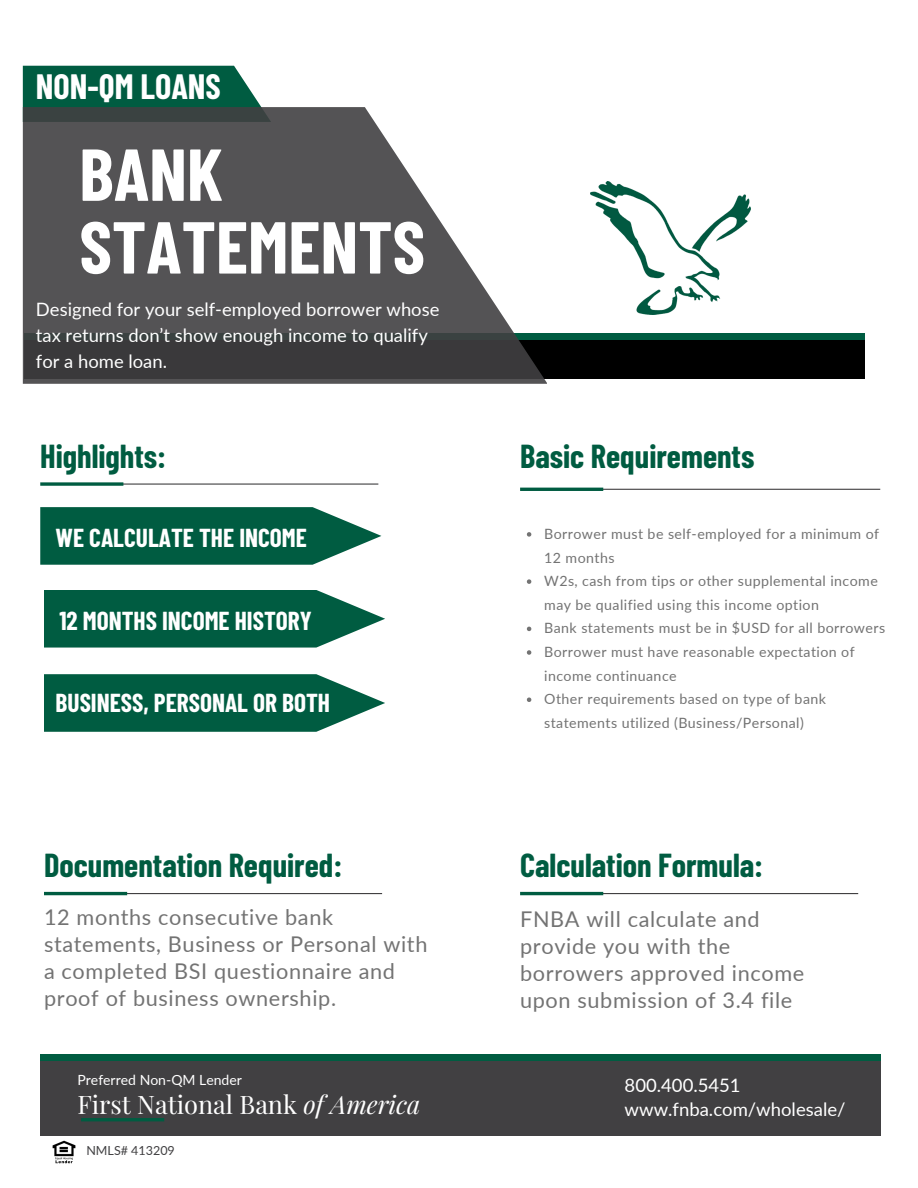
<style>
.page{position:relative;width:918px;height:1188px;background:#fff}
.page>*{position:absolute;margin:0;border:0;box-sizing:border-box;transform-origin:0 0}
.t1{font:700 73.35px "Barlow Condensed";color:#fff}
.t2{font:700 34.35px "Barlow Condensed";color:#fff}
.t3{font:700 32.4px "Barlow Condensed";color:#005c41}
.t4{font:700 25.35px "Barlow Condensed";color:#fff}
.t5{font:25.35px "Playfair Display";color:#fff}
.t6{font:21.75px/27px "Lato";letter-spacing:.03em;color:#737373}
.t7{font:18.45px/25.8px "Lato";color:#fff}
.t8{font:14.25px/23.7px "Lato";letter-spacing:.03em;color:#737373}
.t9{font:13.95px "Lato";color:#fff}
.t10{font:12.45px "Lato";color:#414042}
.s1{font-style:italic}
</style>
<div class="page">
<div style="left:24px;top:336px;width:840px;height:43px;background:#000"></div>
<div style="left:24px;top:333px;width:840px;height:6px;background:#005c41"></div>
<hr style="left:42px;top:484px;width:336px;height:1px;background:#414042">
<svg style="left:40px;top:482px;width:83px;height:4px"></svg>
<div style="left:23px;top:66px;width:239px;height:41px;background:#005c41"></div>
<svg style="left:23px;top:107px;width:524px;height:277px;fill:#545355"></svg>
<img style="left:591px;top:181px;width:159px;height:133px">
<svg style="left:40px;top:507px;width:341px;height:58px;background:#1b6d55"></svg>
<hr style="left:544px;top:489px;width:336px;height:1px;background:#414042">
<hr style="left:520px;top:488px;width:83px;height:3px;background:#005c41">
<hr style="left:46px;top:893px;width:336px;height:1px;background:#414042">
<hr style="left:44px;top:892px;width:83px;height:3px;background:#005c41">
<svg style="left:44px;top:590px;width:341px;height:58px;background:#1b6d55"></svg>
<svg style="left:44px;top:674px;width:341px;height:58px;background:#1b6d55"></svg>
<hr style="left:522px;top:893px;width:336px;height:1px;background:#414042">
<hr style="left:520px;top:892px;width:83px;height:3px;background:#005c41">
<svg style="left:527px;top:532px;width:4px;height:5px"></svg>
<svg style="left:527px;top:579px;width:4px;height:5px"></svg>
<svg style="left:527px;top:627px;width:4px;height:4px"></svg>
<svg style="left:527px;top:650px;width:4px;height:5px"></svg>
<svg style="left:527px;top:698px;width:4px;height:4px"></svg>
<div style="left:40px;top:1061px;width:840px;height:74px;background:#414042"></div>
<div style="left:40px;top:1054px;width:840px;height:7px;background:#005c41"></div>
<hr style="left:81px;top:1118px;width:83px;height:3px;background:#005c41">
<img style="left:52px;top:1140px;width:24px;height:23px">
<p class="t2" style="left:36px;top:65px;width:186px">NON-QM LOANS</p>
<p class="t1" style="left:79px;top:127px;width:145px">BANK</p>
<h5 class="t1" style="left:79px;top:200px;width:347px">STATEMENTS</h5>
<p class="t7" style="left:36px;top:296px;width:405px">Designed for your self-employed borrower whose tax returns don’t show enough income to qualify for a home loan.</p>
<p class="t3" style="left:40px;top:436px;width:127px">Highlights:</p>
<p class="t3" style="left:520px;top:436px;width:236px">Basic Requirements</p>
<p class="t4" style="left:56px;top:521px;width:253px">WE CALCULATE THE INCOME</p>
<p class="t4" style="left:59px;top:604px;width:254px">12 MONTHS INCOME HISTORY</p>
<p class="t4" style="left:56px;top:687px;width:276px">BUSINESS, PERSONAL OR BOTH</p>
<h4 class="t8" style="left:544px;top:522px;width:336px">Borrower must be self-employed for a minimum of<br>12 months</h4>
<h4 class="t8" style="left:544px;top:569px;width:335px">W2s, cash from tips or other supplemental income may be qualified using this income option</h4>
<h4 class="t8" style="left:544px;top:616px;width:342px">Bank statements must be in $USD for all borrowers</h4>
<h3 class="t8" style="left:544px;top:640px;width:312px">Borrower must have reasonable expectation of income continuance</h3>
<p class="t8" style="left:544px;top:687px;width:283px">Other requirements based on type of bank statements utilized (Business/Personal)</p>
<h1 class="t3" style="left:44px;top:845px;width:300px">Documentation Required:</h1>
<h1 class="t3" style="left:520px;top:845px;width:245px">Calculation Formula:</h1>
<h3 class="t6" style="left:44px;top:903px;width:385px">12 months consecutive bank statements, Business or Personal with a completed BSI questionnaire and proof of business ownership.</h3>
<p class="t6" style="left:520px;top:905px;width:286px">FNBA will calculate and provide you with the borrowers approved income upon submission of 3.4 file</p>
<p class="t9" style="left:77px;top:1072px;width:166px">Preferred Non-QM Lender</p>
<p class="t7" style="left:625px;top:1072px;width:118px">800.400.5451</p>
<p class="t5" style="left:77px;top:1086px;width:345px">First National Bank <span class="s1">of America</span></p>
<h3 class="t7" style="left:625px;top:1096px;width:222px">www.fnba.com/wholesale/</h3>
<h3 class="t10" style="left:86px;top:1143px;width:90px">NMLS# 413209</h3>
</div>
